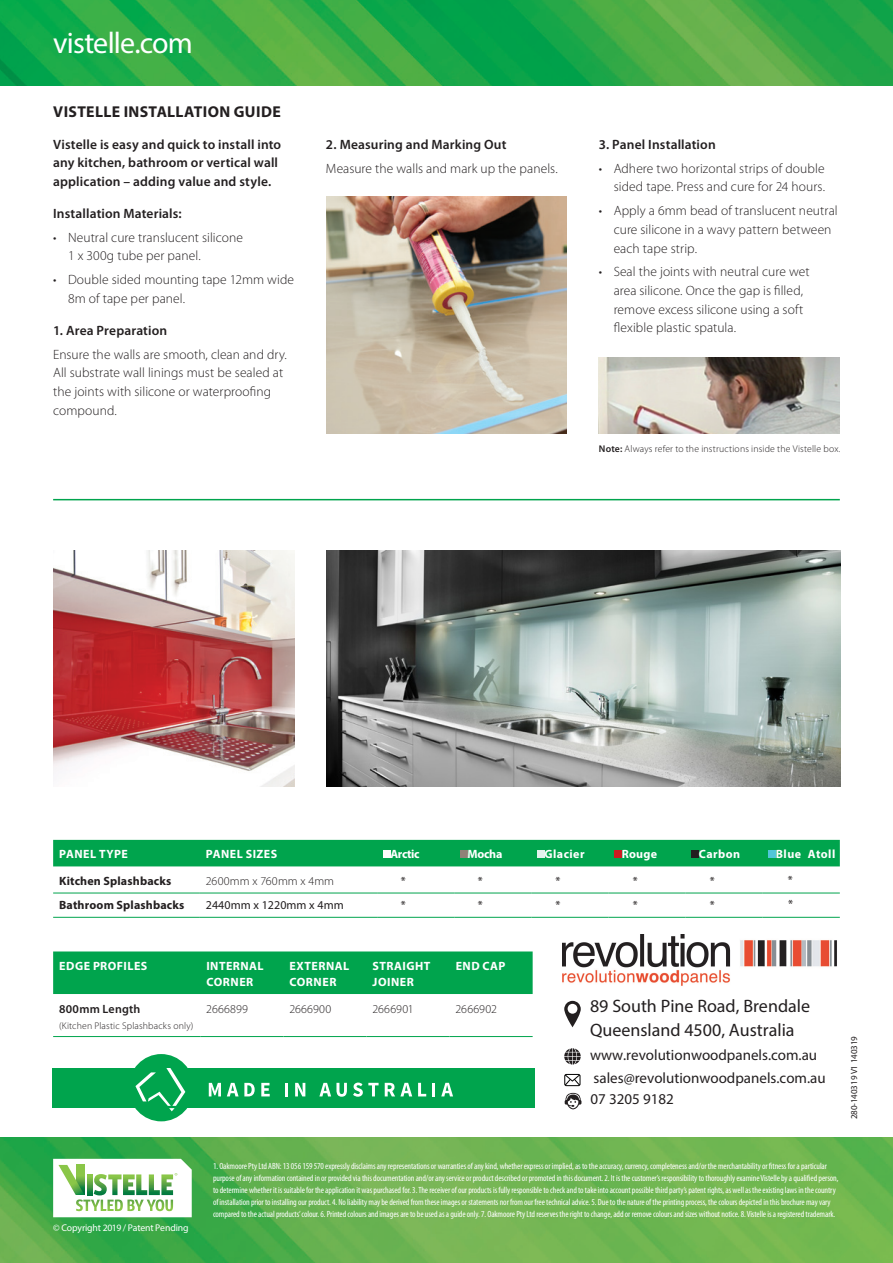
<style>
.page{position:relative;width:893px;height:1263px;background:#fff}
.page>*{position:absolute;margin:0;border:0;box-sizing:border-box;transform-origin:0 0}
.t1{font:30px "Myriad Pro";letter-spacing:-.025em;color:#fff}
.t2{font:18px/23.7px "Myriad Pro";color:#231f20}
.t3{font:700 15.75px "Myriad Pro";letter-spacing:.025em;color:#231f20}
.t4{font:15px/21.9px "Myriad Pro";color:#231f20}
.t5{font:300 13.5px/18.6px "Myriad Pro";letter-spacing:.005em;color:#231f20}
.t6{font:600 13.5px/18.6px "Myriad Pro";letter-spacing:.01em;color:#231f20}
.t7{font:700 12px/15.9px "Myriad Pro";letter-spacing:.035em;color:#fff}
.t8{font:300 12px "Myriad Pro";letter-spacing:.02em;color:#231f20}
.t9{font:700 12px "Myriad Pro";letter-spacing:.015em;color:#231f20}
.t10{font:12px "Myriad Pro";letter-spacing:.005em;color:#231f20}
.t11{font:600 12px "Myriad Pro";letter-spacing:.015em;color:#231f20}
.t12{font:300 9.75px "Myriad Pro";letter-spacing:.015em;color:#231f20}
.t13{font:9.75px "Myriad Pro";letter-spacing:-.015em;color:#fff}
.t14{font:condensed 9px/12px "Myriad Pro";letter-spacing:-.01em;color:#fff}
.t15{font:9px "Myriad Pro";letter-spacing:-.01em;color:#231f20}
.s1{font-weight:600}
</style>
<div class="page">
<img style="left:563px;top:935px;width:274px;height:93px">
<img style="left:0;top:1137px;width:893px;height:126px">
<img style="left:326px;top:197px;width:241px;height:236px">
<img style="left:599px;top:357px;width:241px;height:76px">
<div style="left:53px;top:840px;width:787px;height:26px;background:#00a44d"></div>
<hr style="left:53px;top:893px;width:147px;height:1px;background:#00a44d">
<hr style="left:200px;top:893px;width:177px;height:1px;background:#00a44d">
<hr style="left:377px;top:893px;width:77px;height:1px;background:#00a44d">
<hr style="left:454px;top:893px;width:77px;height:1px;background:#00a44d">
<hr style="left:531px;top:893px;width:77px;height:1px;background:#00a44d">
<hr style="left:608px;top:893px;width:78px;height:1px;background:#00a44d">
<hr style="left:686px;top:893px;width:77px;height:1px;background:#00a44d">
<hr style="left:763px;top:893px;width:77px;height:1px;background:#00a44d">
<div style="left:383px;top:850px;width:7px;height:8px;background:#fcfcfc"></div>
<div style="left:460px;top:850px;width:7px;height:8px;background:#908178"></div>
<div style="left:537px;top:850px;width:7px;height:8px;background:#e2f2ed"></div>
<div style="left:614px;top:850px;width:8px;height:8px;background:#cd1920"></div>
<div style="left:692px;top:850px;width:7px;height:8px;background:#231f20"></div>
<div style="left:769px;top:850px;width:7px;height:8px;background:#51c6d8"></div>
<div style="left:53px;top:951px;width:480px;height:43px;background:#00a44d"></div>
<hr style="left:53px;top:1036px;width:147px;height:1px;background:#00a44d">
<hr style="left:200px;top:1036px;width:83px;height:1px;background:#00a44d">
<hr style="left:283px;top:1036px;width:83px;height:1px;background:#00a44d">
<hr style="left:366px;top:1036px;width:84px;height:1px;background:#00a44d">
<hr style="left:450px;top:1036px;width:83px;height:1px;background:#00a44d">
<img style="left:0;top:0;width:893px;height:85px">
<svg style="left:53px;top:1159px;width:139px;height:58px"></svg>
<hr style="left:53px;top:499px;width:787px;height:1px;background:#00a44d">
<img style="left:326px;top:550px;width:514px;height:237px">
<img style="left:53px;top:550px;width:241px;height:237px">
<div style="left:52px;top:1069px;width:483px;height:39px;background:#00a44d"></div>
<div style="left:129px;top:1054px;width:65px;height:67px;background:#00a44d;border-radius:50%"></div>
<svg style="left:209px;top:1083px;width:12px;height:13px"></svg>
<svg style="left:227px;top:1083px;width:28px;height:13px"></svg>
<svg style="left:261px;top:1083px;width:9px;height:13px"></svg>
<svg style="left:285px;top:1083px;width:3px;height:13px"></svg>
<svg style="left:295px;top:1083px;width:10px;height:13px"></svg>
<svg style="left:319px;top:1083px;width:28px;height:14px"></svg>
<svg style="left:353px;top:1082px;width:26px;height:15px"></svg>
<svg style="left:385px;top:1083px;width:27px;height:13px"></svg>
<svg style="left:418px;top:1083px;width:8px;height:13px"></svg>
<svg style="left:432px;top:1083px;width:3px;height:13px"></svg>
<svg style="left:441px;top:1083px;width:12px;height:13px"></svg>
<svg style="left:135px;top:1069px;width:50px;height:42px"></svg>
<svg style="left:564px;top:1001px;width:17px;height:26px"></svg>
<svg style="left:564px;top:1048px;width:17px;height:16px"></svg>
<svg style="left:564px;top:1074px;width:16px;height:12px"></svg>
<svg style="left:565px;top:1093px;width:16px;height:16px"></svg>
<hr style="left:53px;top:917px;width:147px;height:1px;background:#00a44d">
<hr style="left:200px;top:917px;width:177px;height:1px;background:#00a44d">
<hr style="left:377px;top:917px;width:77px;height:1px;background:#00a44d">
<hr style="left:454px;top:917px;width:77px;height:1px;background:#00a44d">
<hr style="left:531px;top:917px;width:77px;height:1px;background:#00a44d">
<hr style="left:608px;top:917px;width:78px;height:1px;background:#00a44d">
<hr style="left:686px;top:917px;width:77px;height:1px;background:#00a44d">
<hr style="left:763px;top:917px;width:77px;height:1px;background:#00a44d">
<h1 class="t1" style="left:53px;top:25px;width:141px">vistelle.com</h1>
<h3 class="t3" style="left:53px;top:101px;width:229px">VISTELLE INSTALLATION GUIDE</h3>
<h3 class="t6" style="left:53px;top:135px;width:230px">Vistelle is easy and quick to install into any kitchen, bathroom or vertical wall application – adding value and style.</h3>
<h3 class="t6" style="left:53px;top:204px;width:130px">Installation Materials:</h3>
<h3 class="t5" style="left:68px;top:228px;width:176px;text-indent:-15px">• Neutral cure translucent silicone<br>1 x 300g tube per panel.</h3>
<h3 class="t5" style="left:68px;top:271px;width:228px;text-indent:-15px">• Double sided mounting tape 12mm wide<br>8m of tape per panel.</h3>
<h3 class="t6" style="left:53px;top:321px;width:116px">1. Area Preparation</h3>
<h3 class="t5" style="left:53px;top:345px;width:235px">Ensure the walls are smooth, clean and dry.<br>All substrate wall linings must be sealed at the joints with silicone or waterproofing compound.</h3>
<h3 class="t6" style="left:326px;top:135px;width:182px">2. Measuring and Marking Out</h3>
<h3 class="t5" style="left:326px;top:159px;width:233px">Measure the walls and mark up the panels.</h3>
<h3 class="t6" style="left:599px;top:135px;width:118px">3. Panel Installation</h3>
<h3 class="t5" style="left:599px;top:159px;width:228px;text-align:right">• Adhere two horizontal strips of double sided tape. Press and cure for 24 hours.</h3>
<h3 class="t5" style="left:614px;top:202px;width:226px;text-indent:-15px">• Apply a 6mm bead of translucent neutral cure silicone in a wavy pattern between each tape strip.</h3>
<h3 class="t5" style="left:614px;top:263px;width:197px;text-indent:-15px">• Seal the joints with neutral cure wet area silicone. Once the gap is filled, remove excess silicone using a soft flexible plastic spatula.</h3>
<p class="t12" style="left:599px;top:443px;width:243px"><span class="s1">Note:</span> Always refer to the instructions inside the Vistelle box.</p>
<h3 class="t7" style="left:59px;top:846px;width:70px">PANEL TYPE</h3>
<h3 class="t7" style="left:206px;top:846px;width:73px">PANEL SIZES</h3>
<h3 class="t7" style="left:390px;top:846px;width:31px">Arctic</h3>
<h3 class="t7" style="left:467px;top:846px;width:36px">Mocha</h3>
<h3 class="t7" style="left:545px;top:846px;width:42px">Glacier</h3>
<h3 class="t7" style="left:622px;top:846px;width:37px">Rouge</h3>
<h3 class="t7" style="left:699px;top:846px;width:43px">Carbon</h3>
<h3 class="t7" style="left:776px;top:846px;width:61px">Blue Atoll</h3>
<h3 class="t9" style="left:59px;top:873px;width:114px">Kitchen Splashbacks</h3>
<h3 class="t8" style="left:206px;top:874px;width:130px">2600mm x 760mm x 4mm</h3>
<h3 class="t10" style="left:401px;top:874px;width:6px">*</h3>
<h3 class="t10" style="left:478px;top:874px;width:6px">*</h3>
<h3 class="t10" style="left:556px;top:874px;width:6px">*</h3>
<h3 class="t10" style="left:633px;top:874px;width:6px">*</h3>
<h3 class="t10" style="left:710px;top:874px;width:6px">*</h3>
<h3 class="t10" style="left:788px;top:873px;width:6px">*</h3>
<h3 class="t9" style="left:59px;top:897px;width:127px">Bathroom Splashbacks</h3>
<h3 class="t10" style="left:206px;top:898px;width:139px">2440mm x 1220mm x 4mm</h3>
<h3 class="t10" style="left:401px;top:898px;width:6px">*</h3>
<h3 class="t10" style="left:478px;top:898px;width:6px">*</h3>
<h3 class="t10" style="left:556px;top:898px;width:6px">*</h3>
<h3 class="t10" style="left:633px;top:898px;width:6px">*</h3>
<h3 class="t10" style="left:710px;top:898px;width:6px">*</h3>
<h3 class="t10" style="left:788px;top:897px;width:6px">*</h3>
<h3 class="t7" style="left:59px;top:958px;width:90px">EDGE PROFILES</h3>
<h3 class="t7" style="left:206px;top:958px;width:59px">INTERNAL<br>CORNER</h3>
<h3 class="t7" style="left:289px;top:958px;width:61px">EXTERNAL<br>CORNER</h3>
<h3 class="t7" style="left:373px;top:958px;width:59px">STRAIGHT<br>JOINER</h3>
<h3 class="t7" style="left:456px;top:958px;width:51px">END CAP</h3>
<h3 class="t11" style="left:59px;top:1001px;width:83px">800mm Length</h3>
<p class="t12" style="left:59px;top:1020px;width:136px">(Kitchen Plastic Splashbacks only)</p>
<h3 class="t8" style="left:206px;top:1002px;width:43px">2666899</h3>
<h3 class="t8" style="left:289px;top:1002px;width:43px">2666900</h3>
<h3 class="t8" style="left:372px;top:1002px;width:43px">2666901</h3>
<h3 class="t8" style="left:456px;top:1002px;width:43px">2666902</h3>
<h2 class="t2" style="left:590px;top:994px;width:222px">89 South Pine Road, Brendale<br>Queensland 4500, Australia</h2>
<h3 class="t4" style="left:590px;top:1044px;width:237px">www.revolutionwoodpanels.com.au sales@revolutionwoodpanels.com.au<br>07 3205 9182</h3>
<p class="t15" style="left:849px;top:1119px;width:85px;rotate:-90deg">280-140319 V1 140319</p>
<p class="t13" style="left:53px;top:1221px;width:137px">© Copyright 2019 / Patent Pending</p>
<p class="t14" style="left:213px;top:1160px;width:627px">1. Oakmoore Pty Ltd ABN: 13 056 159 570 expressly disclaims any representations or warranties of any kind, whether express or implied, as to the accuracy, currency, completeness and/or the merchantability or fitness for a particular purpose of any information contained in or provided via this documentation and/or any service or product described or promoted in this document. 2. It is the customer’s responsibility to thoroughly examine Vistelle by a qualified person, to determine whether it is suitable for the application it was purchased for. 3. The receiver of our products is fully responsible to check and to take into account possible third party’s patent rights, as well as the existing laws in the country of installation prior to installing our product. 4. No liability may be derived from these images or statements nor from our free technical advice. 5. Due to the nature of the printing process, the colours depicted in this brochure may vary compared to the actual products’ colour. 6. Printed colours and images are to be used as a guide only. 7. Oakmoore Pty Ltd reserves the right to change, add or remove colours and sizes without notice. 8. Vistelle is a registered trademark.</p>
</div>
